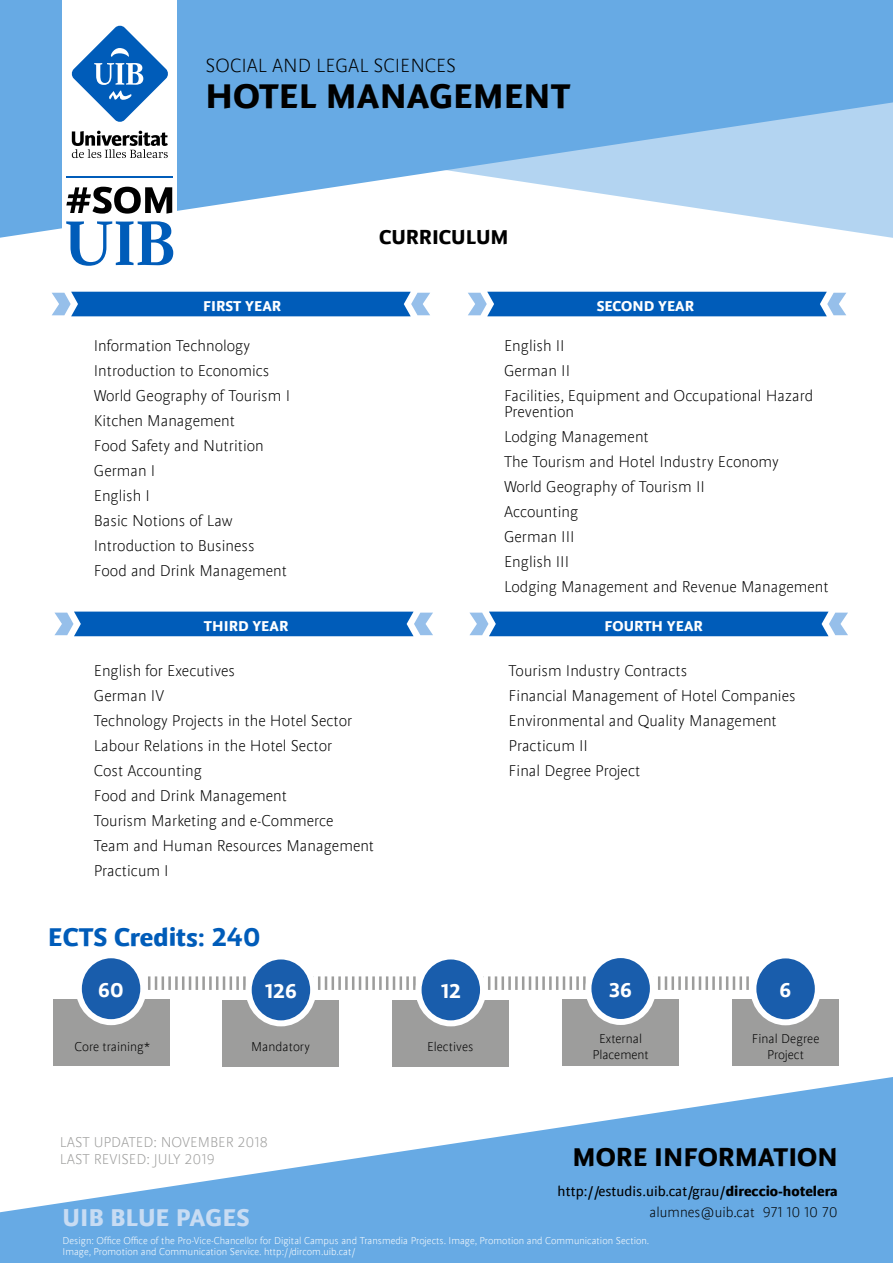
<style>
.page{position:relative;width:893px;height:1263px;background:#fff}
.page>*{position:absolute;margin:0;border:0;box-sizing:border-box;transform-origin:0 0}
.t1{font:700 36px "UI Bsans";color:#000}
.t2{font:700 27px "UI Bsans";color:#005cb9}
.t3{font:700 27px "UI Bsans";color:#000}
.t4{font:700 25.5px "UI Bsans";color:#c8dcf3}
.t5{font:700 21px "UI Bsans";color:#000}
.t6{font:700 21px "UI Bsans";color:#fff}
.t7{font:300 20.1px "UI Bsans";color:#000}
.t8{font:300 16.5px/25px "UI Bsans";color:#000}
.t9{font:15px/21px "UI Bsans";color:#000;text-align:right}
.t10{font:300 15px "UI Bsans";color:#9d9d9c}
.t11{font:700 15px "UI Bsans";color:#fff}
.t12{font:300 13.5px/16.2px "UI Bsans";color:#000;text-align:center}
.t13{font:300 10.5px/10.5px "UI Bsans";color:#fff}
.s1{font-weight:700}
.s2{font-weight:300}
</style>
<div class="page">
<svg style="left:0;top:0;width:893px;height:238px;fill:#67aae4"></svg>
<div style="left:62px;top:0;width:115px;height:273px;background:#fff"></div>
<svg style="left:71px;top:25px;width:97px;height:97px"></svg>
<svg style="left:72px;top:131px;width:96px;height:27px"></svg>
<hr style="left:66px;top:176px;width:107px;height:2px;background:#005cb9">
<svg style="left:66px;top:187px;width:106px;height:27px"></svg>
<svg style="left:66px;top:221px;width:107px;height:45px"></svg>
<svg style="left:0;top:1077px;width:893px;height:186px;fill:#67aae4"></svg>
<svg style="left:52px;top:292px;width:378px;height:24px;background:#186bc0"></svg>
<svg style="left:468px;top:292px;width:378px;height:24px;background:#186bc0"></svg>
<svg style="left:54px;top:612px;width:379px;height:24px;background:#186cc0"></svg>
<svg style="left:469px;top:612px;width:379px;height:24px;background:#186cc0"></svg>
<svg style="left:148px;top:976px;width:16px;height:14px"></svg>
<hr style="left:168px;top:976px;width:3px;height:14px;background:#9d9d9c">
<hr style="left:175px;top:976px;width:3px;height:14px;background:#9d9d9c">
<svg style="left:182px;top:976px;width:16px;height:14px"></svg>
<hr style="left:202px;top:976px;width:3px;height:14px;background:#9d9d9c">
<hr style="left:209px;top:976px;width:3px;height:14px;background:#9d9d9c">
<svg style="left:216px;top:976px;width:16px;height:14px"></svg>
<hr style="left:236px;top:976px;width:3px;height:14px;background:#9d9d9c">
<hr style="left:243px;top:976px;width:3px;height:14px;background:#9d9d9c">
<svg style="left:318px;top:976px;width:16px;height:14px"></svg>
<hr style="left:338px;top:976px;width:3px;height:14px;background:#9d9d9c">
<hr style="left:345px;top:976px;width:3px;height:14px;background:#9d9d9c">
<svg style="left:352px;top:976px;width:16px;height:14px"></svg>
<hr style="left:372px;top:976px;width:3px;height:14px;background:#9d9d9c">
<hr style="left:379px;top:976px;width:3px;height:14px;background:#9d9d9c">
<svg style="left:386px;top:976px;width:16px;height:14px"></svg>
<hr style="left:406px;top:976px;width:3px;height:14px;background:#9d9d9c">
<hr style="left:413px;top:976px;width:3px;height:14px;background:#9d9d9c">
<svg style="left:488px;top:976px;width:16px;height:14px"></svg>
<hr style="left:508px;top:976px;width:3px;height:14px;background:#9d9d9c">
<hr style="left:515px;top:976px;width:3px;height:14px;background:#9d9d9c">
<svg style="left:522px;top:976px;width:9px;height:14px"></svg>
<hr style="left:535px;top:976px;width:3px;height:14px;background:#9d9d9c">
<hr style="left:542px;top:976px;width:3px;height:14px;background:#9d9d9c">
<hr style="left:549px;top:976px;width:3px;height:14px;background:#9d9d9c">
<svg style="left:556px;top:976px;width:9px;height:14px"></svg>
<hr style="left:569px;top:976px;width:3px;height:14px;background:#9d9d9c">
<hr style="left:576px;top:976px;width:3px;height:14px;background:#9d9d9c">
<hr style="left:583px;top:976px;width:3px;height:14px;background:#9d9d9c">
<svg style="left:658px;top:976px;width:9px;height:14px"></svg>
<hr style="left:671px;top:976px;width:3px;height:14px;background:#9d9d9c">
<hr style="left:678px;top:976px;width:3px;height:14px;background:#9d9d9c">
<hr style="left:685px;top:976px;width:3px;height:14px;background:#9d9d9c">
<svg style="left:692px;top:976px;width:9px;height:14px"></svg>
<hr style="left:705px;top:976px;width:3px;height:14px;background:#9d9d9c">
<hr style="left:712px;top:976px;width:3px;height:14px;background:#9d9d9c">
<hr style="left:719px;top:976px;width:3px;height:14px;background:#9d9d9c">
<svg style="left:726px;top:976px;width:9px;height:14px"></svg>
<hr style="left:739px;top:976px;width:3px;height:14px;background:#9d9d9c">
<hr style="left:746px;top:976px;width:3px;height:14px;background:#9d9d9c">
<div style="left:53px;top:999px;width:116px;height:67px;background:#9d9d9c"></div>
<div style="left:79px;top:955px;width:64px;height:67px;background:#195dac;border-radius:50%"></div>
<div style="left:76px;top:952px;width:70px;height:73px;border:6px solid #fff;border-radius:50%"></div>
<div style="left:223px;top:1001px;width:116px;height:66px;background:#9d9d9c"></div>
<div style="left:249px;top:956px;width:64px;height:67px;background:#195dac;border-radius:50%"></div>
<div style="left:246px;top:953px;width:70px;height:73px;border:6px solid #fff;border-radius:50%"></div>
<div style="left:392px;top:1001px;width:117px;height:66px;background:#9d9d9c"></div>
<div style="left:419px;top:956px;width:64px;height:67px;background:#195dac;border-radius:50%"></div>
<div style="left:416px;top:953px;width:70px;height:73px;border:6px solid #fff;border-radius:50%"></div>
<div style="left:732px;top:1000px;width:107px;height:66px;background:#9d9d9c"></div>
<div style="left:753px;top:955px;width:65px;height:67px;background:#195dac;border-radius:50%"></div>
<div style="left:750px;top:952px;width:71px;height:73px;border:6px solid #fff;border-radius:50%"></div>
<div style="left:562px;top:999px;width:117px;height:67px;background:#9d9d9c"></div>
<div style="left:588px;top:955px;width:65px;height:67px;background:#195dac;border-radius:50%"></div>
<div style="left:585px;top:952px;width:71px;height:73px;border:6px solid #fff;border-radius:50%"></div>
<p class="t7" style="left:206px;top:54px;width:252px">SOCIAL AND LEGAL SCIENCES</p>
<h1 class="t1" style="left:206px;top:75px;width:366px">HOTEL MANAGEMENT</h1>
<p class="t5" style="left:379px;top:225px;width:131px">CURRICULUM</p>
<p class="t11" style="left:203px;top:297px;width:79px">FIRST YEAR</p>
<p class="t11" style="left:597px;top:297px;width:99px">SECOND YEAR</p>
<p class="t8" style="left:94px;top:333px;width:198px">Information Technology<br>Introduction to Economics<br>World Geography of Tourism I<br>Kitchen Management<br>Food Safety and Nutrition<br>German I<br>English I<br>Basic Notions of Law<br>Introduction to Business<br>Food and Drink Management</p>
<p class="t8" style="left:504px;top:333px;width:311px">English II<br>German II<br>Facilities, Equipment and Occupational Hazard</p>
<p class="t8" style="left:504px;top:400px;width:326px">Prevention<br>Lodging Management<br>The Tourism and Hotel Industry Economy<br>World Geography of Tourism II<br>Accounting<br>German III<br>English III<br>Lodging Management and Revenue Management</p>
<p class="t11" style="left:204px;top:617px;width:86px">THIRD YEAR</p>
<p class="t11" style="left:604px;top:617px;width:100px">FOURTH YEAR</p>
<p class="t8" style="left:94px;top:658px;width:282px">English for Executives<br>German IV<br>Technology Projects in the Hotel Sector<br>Labour Relations in the Hotel Sector<br>Cost Accounting<br>Food and Drink Management<br>Tourism Marketing and e-Commerce<br>Team and Human Resources Management<br>Practicum I</p>
<p class="t8" style="left:509px;top:658px;width:288px">Tourism Industry Contracts<br>Financial Management of Hotel Companies<br>Environmental and Quality Management<br>Practicum II<br>Final Degree Project</p>
<h2 class="t2" style="left:48px;top:921px;width:214px">ECTS Credits: 240</h2>
<p class="t6" style="left:98px;top:977px;width:27px">60</p>
<p class="t12" style="left:75px;top:1039px;width:77px">Core training*</p>
<p class="t6" style="left:265px;top:978px;width:34px">126</p>
<p class="t12" style="left:251px;top:1039px;width:60px">Mandatory</p>
<p class="t6" style="left:441px;top:978px;width:22px">12</p>
<p class="t12" style="left:427px;top:1039px;width:48px">Electives</p>
<p class="t6" style="left:609px;top:977px;width:24px">36</p>
<p class="t12" style="left:592px;top:1031px;width:58px">External<br>Placement</p>
<p class="t6" style="left:780px;top:977px;width:13px">6</p>
<p class="t12" style="left:752px;top:1031px;width:69px">Final Degree<br>Project</p>
<p class="t10" style="left:60px;top:1133px;width:210px">LAST UPDATED: NOVEMBER 2018</p>
<p class="t10" style="left:60px;top:1150px;width:157px">LAST REVISED: JULY 2019</p>
<h2 class="t3" style="left:572px;top:1141px;width:267px">MORE INFORMATION</h2>
<p class="t9" style="left:558px;top:1180px;width:282px">http://estudis.uib.cat/grau/<span class="s1">direccio-hotelera </span><span class="s2">alumnes@uib.cat 971 10 10 70</span></p>
<h3 class="t4" style="left:63px;top:1202px;width:188px">UIB BLUE PAGES</h3>
<p class="t13" style="left:63px;top:1236px;width:588px">Design: Office Office of the Pro-Vice-Chancellor for Digital Campus and Transmedia Projects. Image, Promotion and Communication Section.<br>Image, Promotion and Communication Service. http://dircom.uib.cat/</p>
</div>
